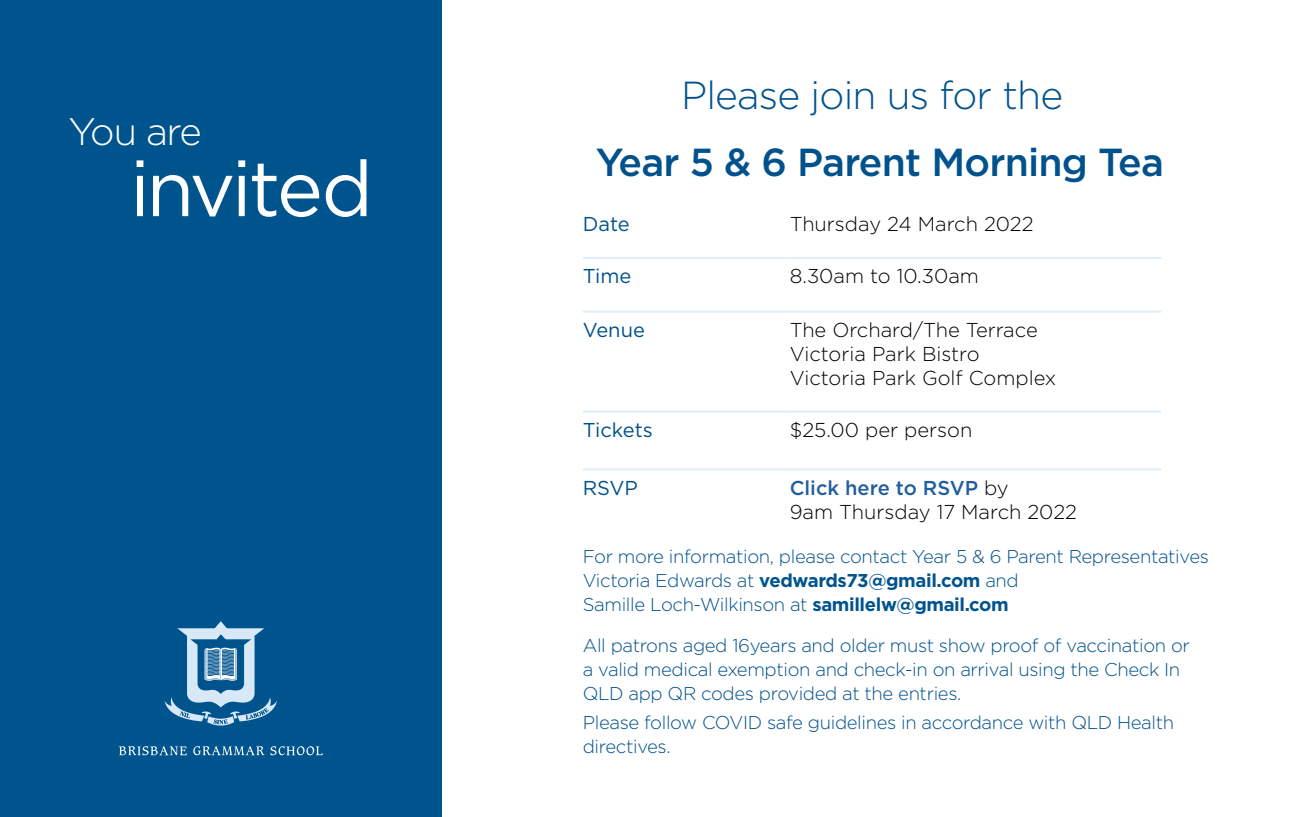
<style>
.page{position:relative;width:1312px;height:817px;background:#fff}
.page>*{position:absolute;margin:0;border:0;box-sizing:border-box;transform-origin:0 0}
.t1{font:78px "Gotham";letter-spacing:-.045em;color:#fff}
.t2{font:500 39px "Gotham";letter-spacing:-.02em;color:#00518c}
.t3{font:300 39px "Gotham";letter-spacing:-.02em;color:#00518c}
.t4{font:300 38.2px "Gotham";letter-spacing:-.05em;color:#fff}
.t5{font:300 20px/24px "Gotham";color:#000}
.t6{font:20px "Gotham";color:#00518c}
.t7{font:300 18.6px/24px "Gotham";letter-spacing:-.02em;color:#00518c}
.s1{font-weight:500;color:#215e9e}
.s2{font-weight:700;color:#00548e}
.s3{color:#00548e}
</style>
<div class="page">
<div style="left:0;top:0;width:442px;height:816px;background:#00548e"></div>
<svg style="left:119px;top:746px;width:68px;height:9px"></svg>
<svg style="left:193px;top:746px;width:71px;height:9px"></svg>
<svg style="left:270px;top:746px;width:53px;height:9px"></svg>
<svg style="left:164px;top:621px;width:113px;height:105px"></svg>
<hr style="left:583px;top:257px;width:207px;height:2px;background:#e2effb">
<hr style="left:790px;top:257px;width:371px;height:2px;background:#e2effb">
<hr style="left:583px;top:310px;width:207px;height:2px;background:#e2effb">
<hr style="left:790px;top:310px;width:371px;height:2px;background:#e2effb">
<hr style="left:583px;top:410px;width:207px;height:2px;background:#e2effb">
<hr style="left:790px;top:410px;width:371px;height:2px;background:#e2effb">
<hr style="left:583px;top:468px;width:207px;height:2px;background:#e2effb">
<hr style="left:790px;top:468px;width:371px;height:2px;background:#e2effb">
<h2 class="t3" style="left:681px;top:71px;width:384px">Please join us for the</h2>
<h3 class="t4" style="left:68px;top:107px;width:135px">You are</h3>
<h1 class="t1" style="left:130px;top:138px;width:245px">invited</h1>
<h2 class="t2" style="left:596px;top:137px;width:570px">Year 5 &amp; 6 Parent Morning Tea</h2>
<p class="t6" style="left:583px;top:211px;width:48px">Date</p>
<p class="t5" style="left:790px;top:211px;width:245px">Thursday 24 March 2022</p>
<p class="t6" style="left:583px;top:263px;width:50px">Time</p>
<p class="t5" style="left:790px;top:263px;width:191px">8.30am to 10.30am</p>
<p class="t6" style="left:583px;top:316px;width:64px">Venue</p>
<p class="t5" style="left:790px;top:317px;width:268px">The Orchard/The Terrace<br>Victoria Park Bistro<br>Victoria Park Golf Complex</p>
<p class="t6" style="left:583px;top:416px;width:72px">Tickets</p>
<p class="t5" style="left:790px;top:417px;width:184px">$25.00 per person</p>
<p class="t6" style="left:583px;top:474px;width:57px">RSVP</p>
<p class="t5" style="left:790px;top:474px;width:289px"><span class="s1">Click here to RSVP</span> by<br>9am Thursday 17 March 2022</p>
<p class="t7" style="left:583px;top:544px;width:628px">For more information, please contact Year 5 &amp; 6 Parent Representatives<br>Victoria Edwards at <span class="s2">vedwards73@gmail.com</span> <span class="s3">and<br></span>Samille Loch-Wilkinson at <span class="s2">samillelw@gmail.com</span></p>
<p class="t7" style="left:583px;top:632px;width:609px">All patrons aged 16years and older must show proof of vaccination or a valid medical exemption and check-in on arrival using the Check In<br>QLD app QR codes provided at the entries.</p>
<p class="t7" style="left:583px;top:709px;width:593px">Please follow COVID safe guidelines in accordance with QLD Health directives.</p>
</div>
